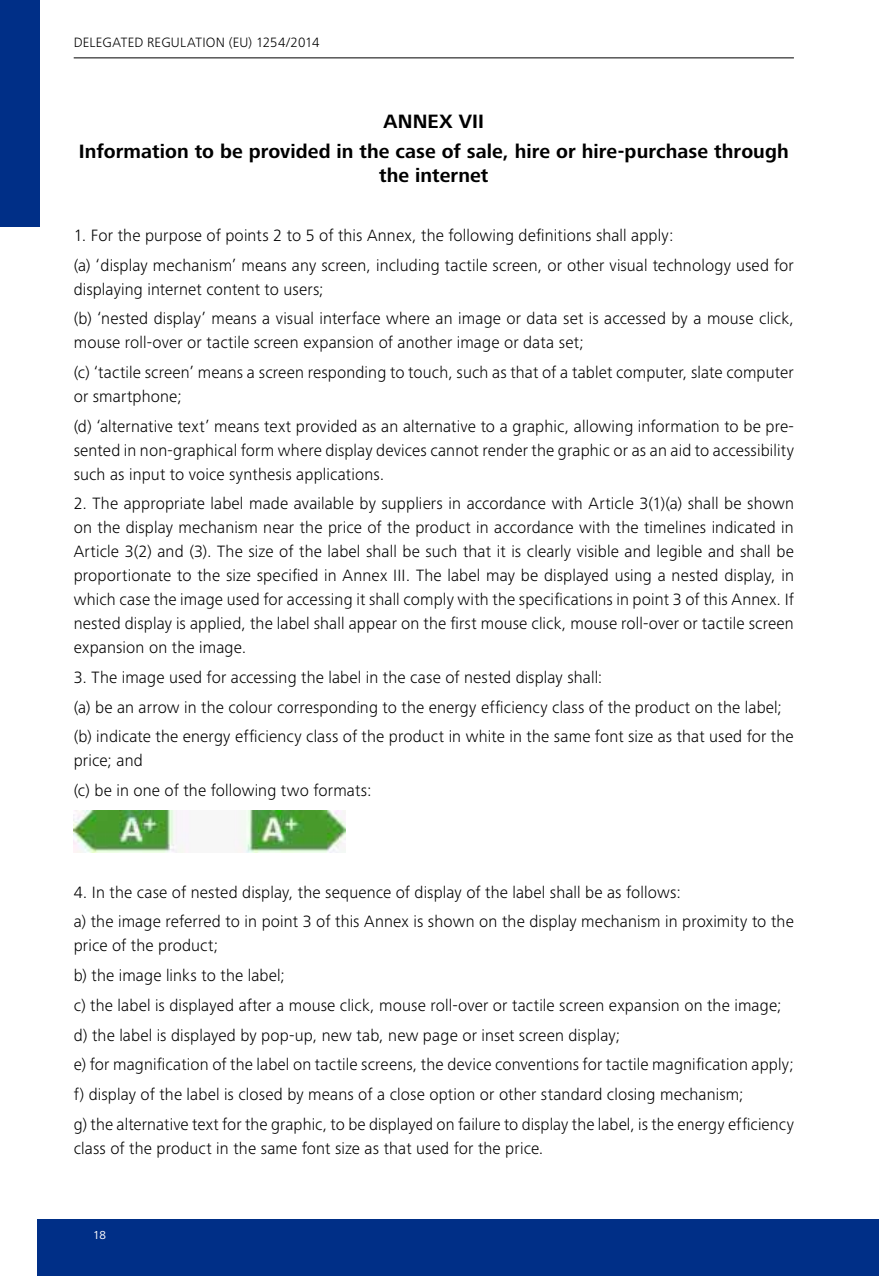
<style>
.page{position:relative;width:879px;height:1276px;background:#fff}
.page>*{position:absolute;margin:0;border:0;box-sizing:border-box;transform-origin:0 0}
.t1{font:700 20px/29.6px "Frutiger Next Pro";letter-spacing:.005em;color:#000;text-align:center}
.t2{font:300 17px/29.6px "Frutiger Next Pro";letter-spacing:.01em;color:#000}
.t3{font:300 14px "Frutiger Next Pro";letter-spacing:.015em;color:#000}
.t4{font:12px "Frutiger Next Pro";color:#fff}
</style>
<div class="page">
<hr style="left:74px;top:58px;width:720px;height:1px;background:#000">
<img style="left:74px;top:810px;width:271px;height:42px">
<div style="left:38px;top:1219px;width:841px;height:57px;background:#002f87"></div>
<div style="left:0;top:0;width:40px;height:227px;background:#002f87"></div>
<p class="t3" style="left:74px;top:35px;width:247px">DELEGATED REGULATION (EU) 1254/2014</p>
<p class="t1" style="left:79px;top:106px;width:711px">ANNEX VII<br>Information to be provided in the case of sale, hire or hire-purchase through</p>
<p class="t1" style="left:379px;top:160px;width:111px">the internet</p>
<p class="t2" style="left:74px;top:220px;width:721px">1. For the purpose of points 2 to 5 of this Annex, the following definitions shall apply:<br>(a) ‘display mechanism’ means any screen, including tactile screen, or other visual technology used for</p>
<p class="t2" style="left:74px;top:274px;width:722px">displaying internet content to users;<br>(b) ‘nested display’ means a visual interface where an image or data set is accessed by a mouse click,</p>
<p class="t2" style="left:74px;top:328px;width:721px">mouse roll-over or tactile screen expansion of another image or data set;<br>(c) ‘tactile screen’ means a screen responding to touch, such as that of a tablet computer, slate computer</p>
<p class="t2" style="left:74px;top:381px;width:722px">or smartphone;<br>(d) ‘alternative text’ means text provided as an alternative to a graphic, allowing information to be pre-</p>
<p class="t2" style="left:74px;top:438px;width:722px;line-height:24px">sented in non-graphical form where display devices cannot render the graphic or as an aid to accessibility such as input to voice synthesis applications.</p>
<p class="t2" style="left:74px;top:491px;width:722px;line-height:24px;text-align:justify">2. The appropriate label made available by suppliers in accordance with Article 3(1)(a) shall be shown on the display mechanism near the price of the product in accordance with the timelines indicated in Article 3(2) and (3). The size of the label shall be such that it is clearly visible and legible and shall be proportionate to the size specified in Annex III. The label may be displayed using a nested display, in which case the image used for accessing it shall comply with the specifications in point 3 of this Annex. If nested display is applied, the label shall appear on the first mouse click, mouse roll-over or tactile screen expansion on the image.</p>
<p class="t2" style="left:74px;top:662px;width:721px">3. The image used for accessing the label in the case of nested display shall:<br>(a) be an arrow in the colour corresponding to the energy efficiency class of the product on the label; (b) indicate the energy efficiency class of the product in white in the same font size as that used for the</p>
<p class="t2" style="left:74px;top:746px;width:299px">price; and<br>(c) be in one of the following two formats:</p>
<p class="t2" style="left:74px;top:877px;width:721px">4. In the case of nested display, the sequence of display of the label shall be as follows:<br>a) the image referred to in point 3 of this Annex is shown on the display mechanism in proximity to the</p>
<p class="t2" style="left:74px;top:931px;width:721px">price of the product;<br>b) the image links to the label;<br>c) the label is displayed after a mouse click, mouse roll-over or tactile screen expansion on the image; d) the label is displayed by pop-up, new tab, new page or inset screen display;<br>e) for magnification of the label on tactile screens, the device conventions for tactile magnification apply; f) display of the label is closed by means of a close option or other standard closing mechanism;<br>g) the alternative text for the graphic, to be displayed on failure to display the label, is the energy efficiency</p>
<p class="t2" style="left:74px;top:1133px;width:471px">class of the product in the same font size as that used for the price.</p>
<p class="t4" style="left:93px;top:1227px;width:15px">18</p>
</div>
